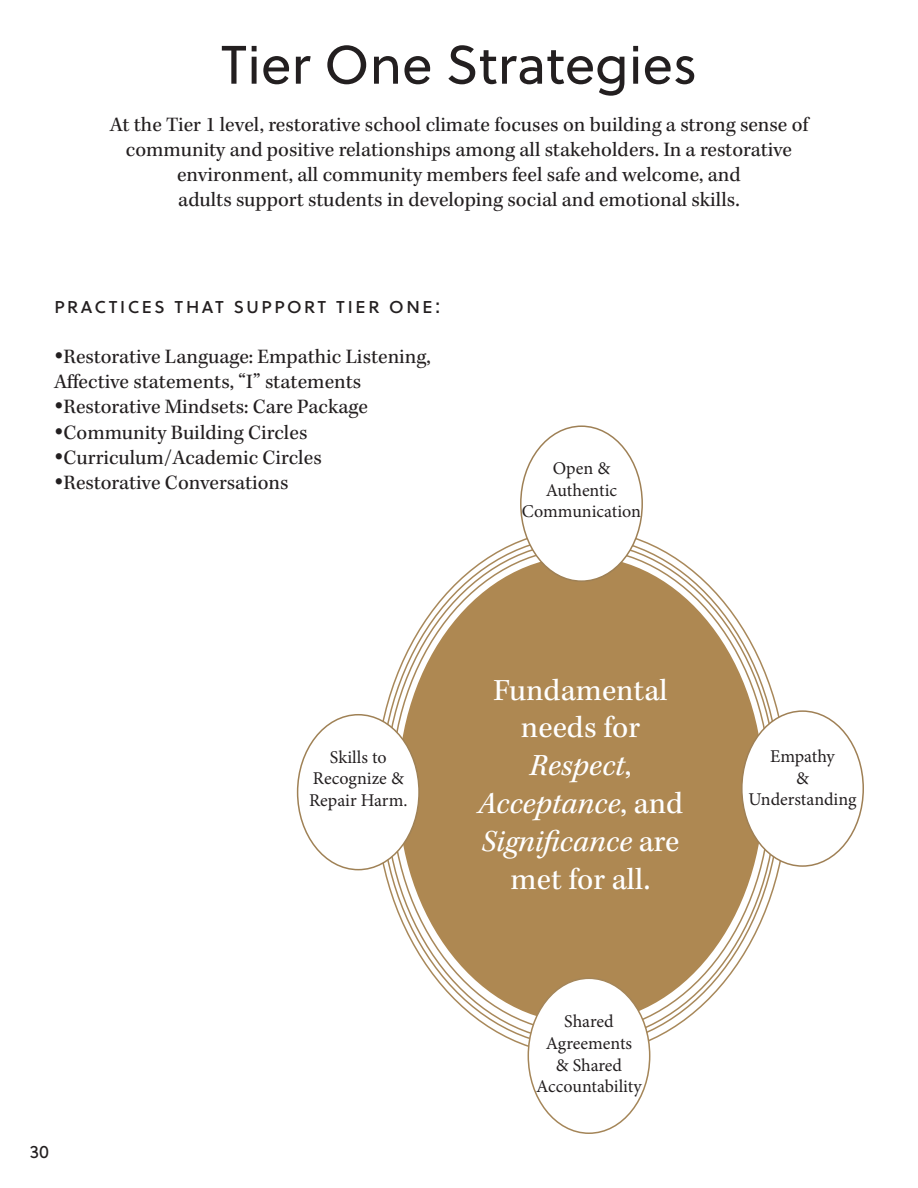
<style>
.page{position:relative;width:918px;height:1188px;background:#fff}
.page>*{position:absolute;margin:0;border:0;box-sizing:border-box;transform-origin:0 0}
.t1{font:54px "Soleil";color:#231f20}
.t2{font:italic 31.5px/37.8px "Kepler Std";color:#fff;text-align:center}
.t3{font:31.5px/37.8px "Kepler Std";color:#fff;text-align:center}
.t4{font:21px "Kepler Std";color:#231f20}
.t5{font:21px "Soleil";letter-spacing:.1em;color:#231f20}
.t6{font:18px "Minion Pro";color:#231f20}
.t7{font:18px "Soleil";color:#231f20}
.s1{font-style:normal}
</style>
<div class="page">
<div style="left:398px;top:556px;width:366px;height:467px;background:#ae8852;border-radius:50%"></div>
<div style="left:521px;top:426px;width:121px;height:155px;background:#fff;border-radius:50%"></div>
<div style="left:742px;top:711px;width:121px;height:155px;background:#fff;border-radius:50%"></div>
<div style="left:298px;top:715px;width:121px;height:155px;background:#fff;border-radius:50%"></div>
<div style="left:528px;top:978px;width:122px;height:155px;background:#fff;border-radius:50%"></div>
<p class="t1" style="left:221px;top:25px;width:478px">Tier One Strategies</p>
<p class="t4" style="left:110px;top:112px;width:700px">At the Tier 1 level, restorative school climate focuses on building a strong sense of</p>
<p class="t4" style="left:126px;top:137px;width:668px">community and positive relationships among all stakeholders. In a restorative</p>
<p class="t4" style="left:177px;top:163px;width:565px">environment, all community members feel safe and welcome, and</p>
<p class="t4" style="left:178px;top:188px;width:563px">adults support students in developing social and emotional skills.</p>
<p class="t5" style="left:54px;top:290px;width:388px">practices that support tier one:</p>
<p class="t4" style="left:54px;top:345px;width:378px">•Restorative Language: Empathic Listening,</p>
<p class="t4" style="left:54px;top:370px;width:309px">Affective statements, “I” statements</p>
<p class="t4" style="left:54px;top:395px;width:315px">•Restorative Mindsets: Care Package</p>
<p class="t4" style="left:54px;top:420px;width:255px">•Community Building Circles</p>
<p class="t4" style="left:54px;top:445px;width:269px">•Curriculum/Academic Circles</p>
<p class="t4" style="left:54px;top:471px;width:236px">•Restorative Conversations</p>
<p class="t6" style="left:553px;top:456px;width:59px">Open &amp;</p>
<p class="t6" style="left:546px;top:478px;width:73px">Authentic</p>
<p class="t6" style="left:522px;top:500px;width:121px">Communication</p>
<p class="t7" style="left:30px;top:1139px;width:21px">30</p>
<p class="t6" style="left:330px;top:745px;width:58px">Skills to</p>
<p class="t6" style="left:313px;top:766px;width:93px">Recognize &amp;</p>
<p class="t6" style="left:309px;top:788px;width:100px">Repair Harm.</p>
<p class="t3" style="left:493px;top:672px;width:176px">Fundamental needs for</p>
<p class="t2" style="left:530px;top:748px;width:103px">Respect<span class="s1">,</span></p>
<p class="t2" style="left:478px;top:785px;width:207px">Acceptance<span class="s1">, and<br></span>Significance <span class="s1">are met for all.</span></p>
<p class="t6" style="left:564px;top:1010px;width:51px">Shared</p>
<p class="t6" style="left:546px;top:1031px;width:88px">Agreements</p>
<p class="t6" style="left:556px;top:1053px;width:68px">&amp; Shared</p>
<p class="t6" style="left:536px;top:1074px;width:107px">Accountability</p>
<p class="t6" style="left:770px;top:744px;width:66px">Empathy</p>
<p class="t6" style="left:796px;top:766px;width:14px">&amp;</p>
<p class="t6" style="left:749px;top:787px;width:110px">Understanding</p>
</div>
